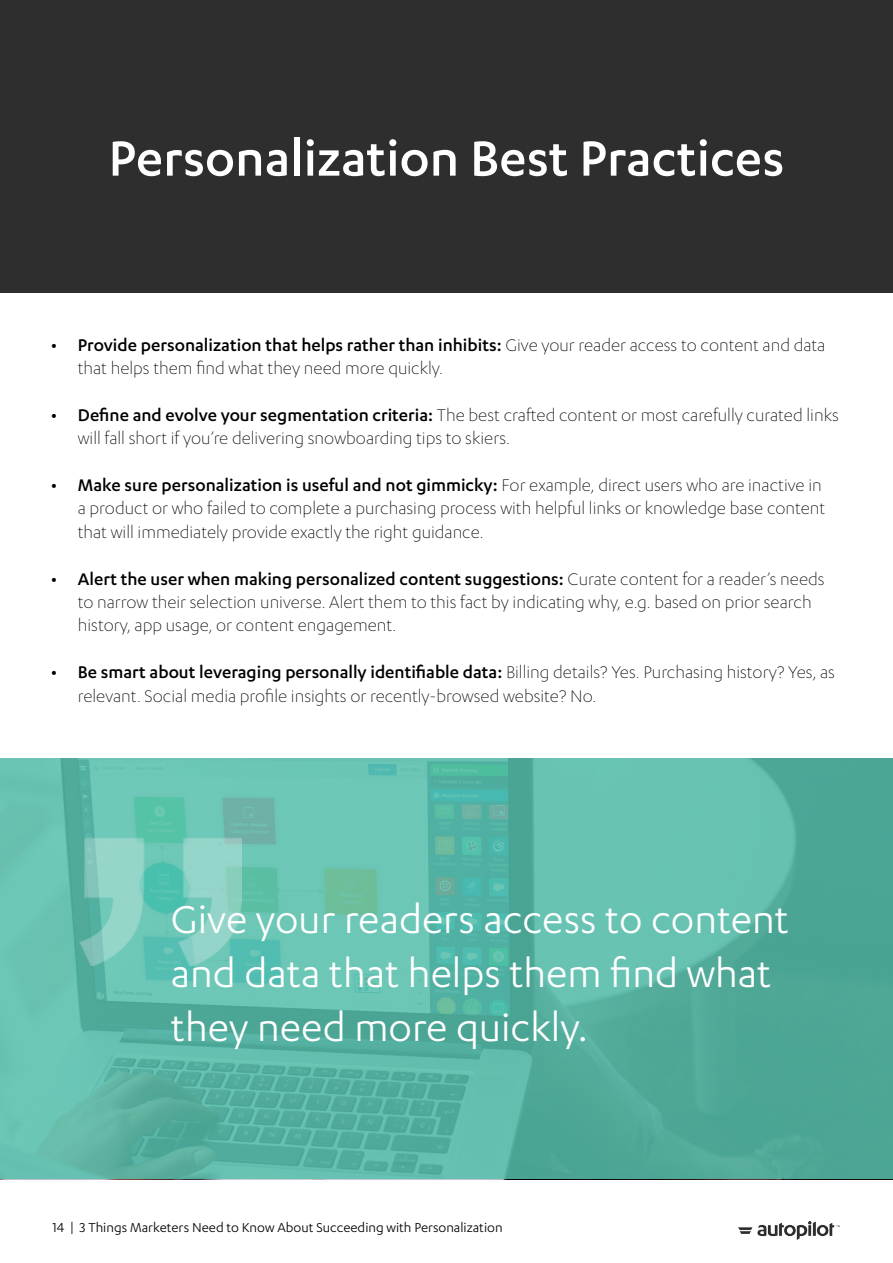
<style>
.page{position:relative;width:893px;height:1263px;background:#fff}
.page>*{position:absolute;margin:0;border:0;box-sizing:border-box;transform-origin:0 0}
.t1{font:500 57px "Karbon";color:#fff}
.t2{font:45px/54px "Karbon";color:#fff}
.t3{font:300 19.5px/23.4px "Karbon";color:#000}
.t4{font:15px "Karbon";color:#000}
.s1{font-weight:500}
</style>
<div class="page">
<img style="left:738px;top:1221px;width:101px;height:18px">
<div style="left:0;top:0;width:893px;height:292px;background:#2e2e2e"></div>
<svg style="left:0;top:758px;width:893px;height:421px;background:#5bb6a5"></svg>
<img style="left:76px;top:831px;width:165px;height:134px">
<h1 class="t1" style="left:108px;top:126px;width:677px">Personalization Best Practices</h1>
<p class="t3" style="left:78px;top:332px;width:749px;text-indent:-27px"><span class="s1">• Provide personalization that helps rather than inhibits:</span> Give your reader access to content and data that helps them find what they need more quickly.</p>
<p class="t3" style="left:78px;top:403px;width:763px;text-indent:-27px"><span class="s1">• Define and evolve your segmentation criteria:</span> The best crafted content or most carefully curated links will fall short if you’re delivering snowboarding tips to skiers.</p>
<p class="t3" style="left:78px;top:473px;width:749px;text-indent:-27px"><span class="s1">• Make sure personalization is useful and not gimmicky:</span> For example, direct users who are inactive in a product or who failed to complete a purchasing process with helpful links or knowledge base content that will immediately provide exactly the right guidance.</p>
<p class="t3" style="left:78px;top:566px;width:748px;text-indent:-27px"><span class="s1">• Alert the user when making personalized content suggestions:</span> Curate content for a reader’s needs to narrow their selection universe. Alert them to this fact by indicating why, e.g. based on prior search history, app usage, or content engagement.</p>
<p class="t3" style="left:78px;top:660px;width:759px;text-indent:-27px"><span class="s1">• Be smart about leveraging personally identifiable data:</span> Billing details? Yes. Purchasing history? Yes, as relevant. Social media profile insights or recently-browsed website? No.</p>
<h2 class="t2" style="left:171px;top:891px;width:620px">Give your readers access to content and data that helps them find what they need more quickly.</h2>
<p class="t4" style="left:53px;top:1219px;width:452px">14 | 3 Things Marketers Need to Know About Succeeding with Personalization</p>
</div>
